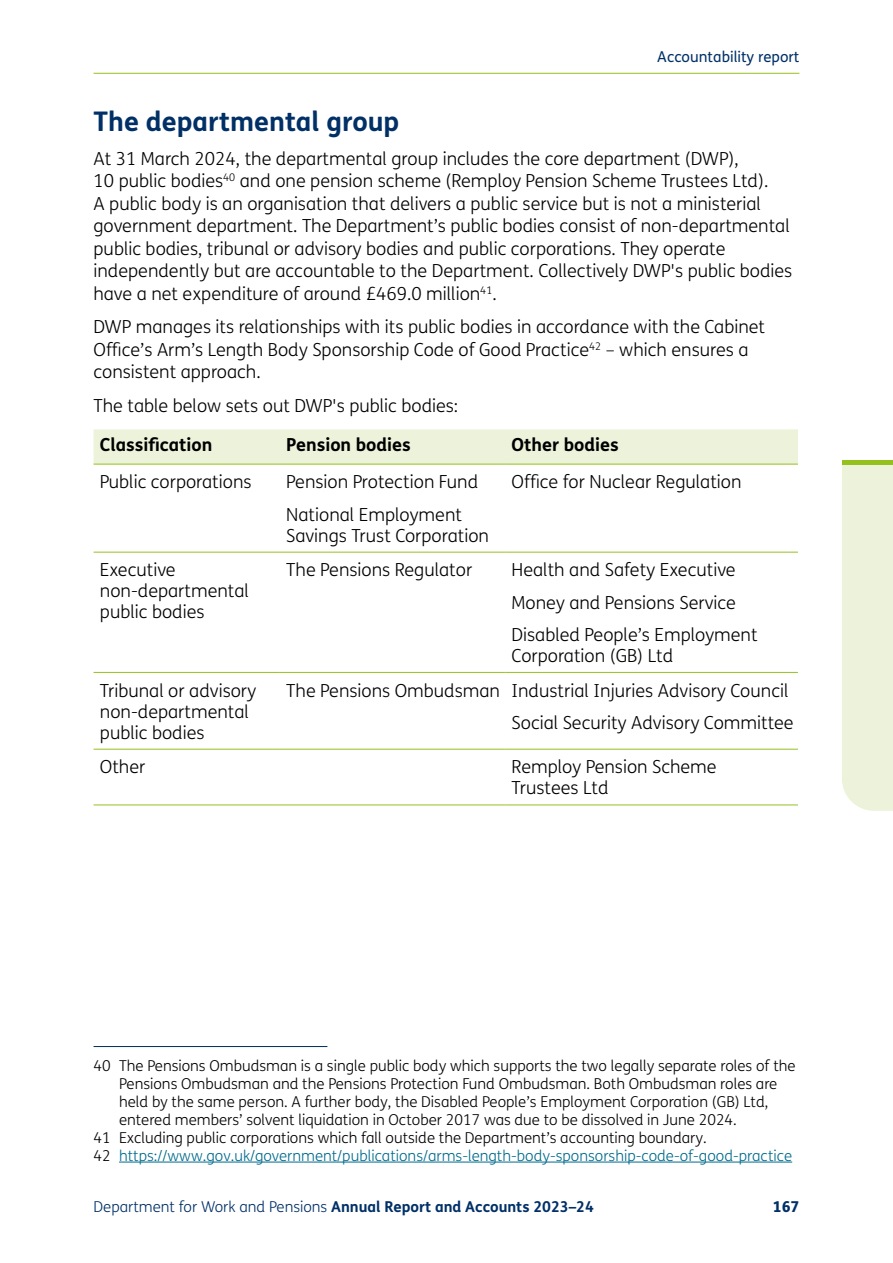
<style>
.page{position:relative;width:893px;height:1263px;background:#fff}
.page>*{position:absolute;margin:0;border:0;box-sizing:border-box;transform-origin:0 0}
._01_-_B_Heads{font:700 27px "FS Me";color:#013067}
._02_-_Text{font:300 18px/22.5px "FS Me";color:#000}
._07_-_RL_Table_text{font:300 18px/21px "FS Me";color:#000}
._07_-_Table_Col_Heads_RL{font:700 18px "FS Me";color:#000}
._02_-_Footnotes{font:300 15px/18px "FS Me";color:#000}
._02_-_Footnotes-2{font:300 15px "FS Me";color:#006b8d}
.t1{font:700 15px "FS Me";color:#013067}
.t2{font:15px "FS Me";color:#013067}
.t3{font:800 15px "FS Me";color:#013067}
.s1{color:#000}
.s2{font-weight:300}
</style>
<div class="page">
<hr style="left:94px;top:73px;width:705px;height:1px;background:#95c11f">
<div style="left:842px;top:465px;width:51px;height:346px;background:#ecf3da"></div>
<hr style="left:842px;top:461px;width:51px;height:4px;background:#95c11f">
<hr style="left:94px;top:1046px;width:233px;height:1px;background:#002c5a">
<hr style="left:119px;top:1162px;width:673px;height:1px;background:#006b8d">
<div style="left:94px;top:429px;width:704px;height:35px;background:#ecf3da"></div>
<hr style="left:94px;top:464px;width:186px;height:1px;background:#95c11f">
<hr style="left:280px;top:464px;width:225px;height:1px;background:#95c11f">
<hr style="left:505px;top:464px;width:293px;height:1px;background:#95c11f">
<hr style="left:94px;top:552px;width:186px;height:1px;background:#95c11f">
<hr style="left:280px;top:552px;width:225px;height:1px;background:#95c11f">
<hr style="left:505px;top:552px;width:293px;height:1px;background:#95c11f">
<hr style="left:94px;top:672px;width:186px;height:1px;background:#95c11f">
<hr style="left:280px;top:672px;width:225px;height:1px;background:#95c11f">
<hr style="left:505px;top:672px;width:293px;height:1px;background:#95c11f">
<hr style="left:94px;top:749px;width:186px;height:1px;background:#95c11f">
<hr style="left:280px;top:749px;width:225px;height:1px;background:#95c11f">
<hr style="left:505px;top:749px;width:293px;height:1px;background:#95c11f">
<hr style="left:94px;top:804px;width:186px;height:1px;background:#95c11f">
<hr style="left:280px;top:804px;width:225px;height:1px;background:#95c11f">
<hr style="left:505px;top:804px;width:293px;height:1px;background:#95c11f">
<h4 class="_01_-_B_Heads" style="left:94px;top:100px;width:307px">The departmental group</h4>
<p class="t2" style="left:657px;top:46px;width:144px">Accountability report</p>
<p class="_02_-_Text" style="left:94px;top:146px;width:700px">At 31 March 2024, the departmental group includes the core department (DWP),<br>10 public bodies<sup>40</sup> and one pension scheme (Remploy Pension Scheme Trustees Ltd).<br>A public body is an organisation that delivers a public service but is not a ministerial government department. The Department’s public bodies consist of non-departmental public bodies, tribunal or advisory bodies and public corporations. They operate independently but are accountable to the Department. Collectively DWP's public bodies have a net expenditure of around £469.0 million<sup>41</sup>.</p>
<p class="_02_-_Text" style="left:94px;top:315px;width:673px">DWP manages its relationships with its public bodies in accordance with the Cabinet<br>Office’s Arm’s Length Body Sponsorship Code of Good Practice<sup>42</sup> – which ensures a consistent approach.</p>
<p class="_02_-_Text" style="left:94px;top:394px;width:366px">The table below sets out DWP's public bodies:</p>
<h5 class="_07_-_Table_Col_Heads_RL" style="left:100px;top:431px;width:114px">Classification</h5>
<h5 class="_07_-_Table_Col_Heads_RL" style="left:286px;top:431px;width:126px">Pension bodies</h5>
<h5 class="_07_-_Table_Col_Heads_RL" style="left:512px;top:431px;width:109px">Other bodies</h5>
<p class="_07_-_RL_Table_text" style="left:100px;top:471px;width:153px">Public corporations</p>
<p class="_07_-_RL_Table_text" style="left:286px;top:471px;width:193px">Pension Protection Fund</p>
<p class="_07_-_RL_Table_text" style="left:286px;top:503px;width:204px">National Employment<br>Savings Trust Corporation</p>
<p class="_07_-_RL_Table_text" style="left:512px;top:471px;width:231px">Office for Nuclear Regulation</p>
<p class="_07_-_RL_Table_text" style="left:100px;top:559px;width:151px">Executive non‑departmental public bodies</p>
<p class="_07_-_RL_Table_text" style="left:286px;top:559px;width:187px">The Pensions Regulator</p>
<p class="_07_-_RL_Table_text" style="left:512px;top:559px;width:226px">Health and Safety Executive</p>
<p class="_07_-_RL_Table_text" style="left:512px;top:591px;width:226px">Money and Pensions Service</p>
<p class="_07_-_RL_Table_text" style="left:512px;top:623px;width:248px">Disabled People’s Employment<br>Corporation (GB) Ltd</p>
<p class="_07_-_RL_Table_text" style="left:100px;top:679px;width:158px">Tribunal or advisory non-departmental public bodies</p>
<p class="_07_-_RL_Table_text" style="left:286px;top:679px;width:215px">The Pensions Ombudsman</p>
<p class="_07_-_RL_Table_text" style="left:512px;top:679px;width:278px">Industrial Injuries Advisory Council</p>
<p class="_07_-_RL_Table_text" style="left:512px;top:711px;width:284px">Social Security Advisory Committee</p>
<p class="_07_-_RL_Table_text" style="left:100px;top:756px;width:47px">Other</p>
<p class="_07_-_RL_Table_text" style="left:512px;top:756px;width:207px">Remploy Pension Scheme<br>Trustees Ltd</p>
<p class="_02_-_Footnotes" style="left:119px;top:1056px;width:678px;text-indent:-26px">40 The Pensions Ombudsman is a single public body which supports the two legally separate roles of the Pensions Ombudsman and the Pensions Protection Fund Ombudsman. Both Ombudsman roles are held by the same person. A further body, the Disabled People’s Employment Corporation (GB) Ltd, entered members’ solvent liquidation in October 2017 was due to be dissolved in June 2024.</p>
<p class="_02_-_Footnotes" style="left:94px;top:1128px;width:615px">41 Excluding public corporations which fall outside the Department’s accounting boundary.</p>
<p class="_02_-_Footnotes-2" style="left:94px;top:1145px;width:700px"><span class="s1">42</span> https://www.gov.uk/government/publications/arms-length-body-sponsorship-code-of-good-practice</p>
<p class="t1" style="left:94px;top:1195px;width:502px"><span class="s2">Department for Work and Pensions</span> Annual Report and Accounts 2023–24</p>
<p class="t3" style="left:773px;top:1195px;width:28px">167</p>
</div>
